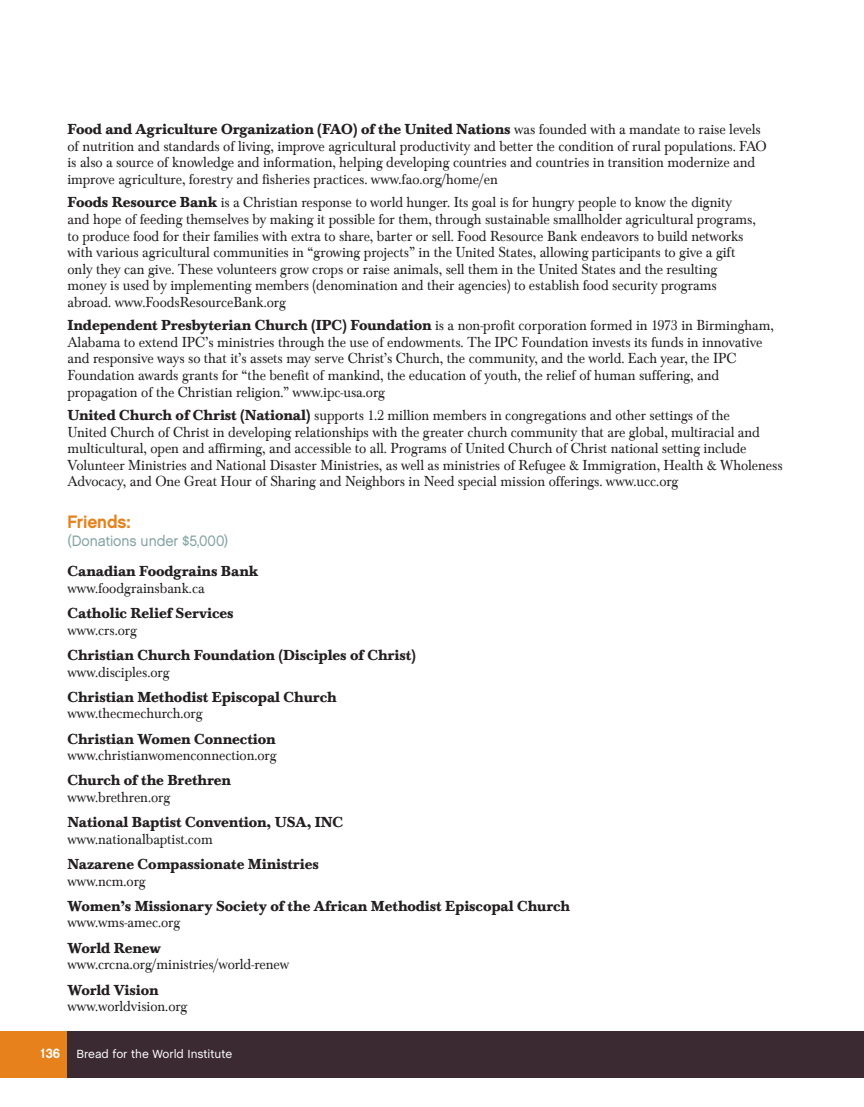
<style>
.page{position:relative;width:864px;height:1107px;background:#fff}
.page>*{position:absolute;margin:0;border:0;box-sizing:border-box;transform-origin:0 0}
.t1{font:18px "Chalet New York Nineteen Sixty";letter-spacing:-.005em;color:#e6811b;scale:.95 1}
.t2{font:15px/16.6px "Baskerville Com";letter-spacing:-.005em;color:#231f20;scale:.95 1}
.t3{font:700 15px "Baskerville Com";letter-spacing:-.005em;color:#231f20;scale:.95 1}
.t4{font:15px "Chalet London Nineteen Sixty";letter-spacing:-.005em;color:#83a2a2;scale:.94 1}
.t5{font:12px "Chalet";color:#fff}
.s1{font-weight:700}
.s2{font-family:"Chalet New York Nineteen Sixty";font-size:13.5px}
</style>
<div class="page">
<div style="left:0;top:1031px;width:864px;height:46px;background:#3b2a32"></div>
<div style="left:0;top:1031px;width:68px;height:46px;background:#e6811b"></div>
<p class="t2" style="left:68px;top:121px;width:738px"><span class="s1">Food and Agriculture Organization (FAO) of the United Nations</span> was founded with a mandate to raise levels of nutrition and standards of living, improve agricultural productivity and better the condition of rural populations. FAO is also a source of knowledge and information, helping developing countries and countries in transition modernize and improve agriculture, forestry and fisheries practices. www.fao.org/home/en</p>
<p class="t2" style="left:68px;top:194px;width:726px"><span class="s1">Foods Resource Bank</span> is a Christian response to world hunger. Its goal is for hungry people to know the dignity and hope of feeding themselves by making it possible for them, through sustainable smallholder agricultural programs, to produce food for their families with extra to share, barter or sell. Food Resource Bank endeavors to build networks with various agricultural communities in “growing projects” in the United States, allowing participants to give a gift only they can give. These volunteers grow crops or raise animals, sell them in the United States and the resulting money is used by implementing members (denomination and their agencies) to establish food security programs abroad. www.FoodsResourceBank.org</p>
<p class="t2" style="left:68px;top:317px;width:745px"><span class="s1">Independent Presbyterian Church (IPC) Foundation</span> is a non-profit corporation formed in 1973 in Birmingham, Alabama to extend IPC’s ministries through the use of endowments. The IPC Foundation invests its funds in innovative and responsive ways so that it’s assets may serve Christ’s Church, the community, and the world. Each year, the IPC Foundation awards grants for “the benefit of mankind, the education of youth, the relief of human suffering, and propagation of the Christian religion.” www.ipc-usa.org</p>
<p class="t2" style="left:68px;top:407px;width:754px"><span class="s1">United Church of Christ (National)</span> supports 1.2 million members in congregations and other settings of the<br>United Church of Christ in developing relationships with the greater church community that are global, multiracial and multicultural, open and affirming, and accessible to all. Programs of United Church of Christ national setting include Volunteer Ministries and National Disaster Ministries, as well as ministries of Refugee &amp; Immigration, Health &amp; Wholeness Advocacy, and One Great Hour of Sharing and Neighbors in Need special mission offerings. www.ucc.org</p>
<p class="t1" style="left:68px;top:511px;width:68px">Friends:</p>
<p class="t4" style="left:68px;top:532px;width:173px">(Donations under $5,000)</p>
<p class="t3" style="left:68px;top:562px;width:202px">Canadian Foodgrains Bank</p>
<p class="t2" style="left:68px;top:580px;width:146px">www.foodgrainsbank.ca</p>
<p class="t3" style="left:68px;top:604px;width:176px">Catholic Relief Services</p>
<p class="t2" style="left:68px;top:622px;width:75px">www.crs.org</p>
<p class="t3" style="left:68px;top:646px;width:368px">Christian Church Foundation (Disciples of Christ)</p>
<p class="t2" style="left:68px;top:664px;width:109px">www.disciples.org</p>
<p class="t3" style="left:68px;top:688px;width:285px">Christian Methodist Episcopal Church</p>
<p class="t2" style="left:68px;top:705px;width:144px">www.thecmechurch.org</p>
<p class="t3" style="left:68px;top:729px;width:221px">Christian Women Connection</p>
<p class="t2" style="left:68px;top:747px;width:222px">www.christianwomenconnection.org</p>
<p class="t3" style="left:68px;top:771px;width:174px">Church of the Brethren</p>
<p class="t2" style="left:68px;top:789px;width:110px">www.brethren.org</p>
<p class="t3" style="left:68px;top:813px;width:292px">National Baptist Convention, USA, INC</p>
<p class="t2" style="left:68px;top:831px;width:154px">www.nationalbaptist.com</p>
<p class="t3" style="left:68px;top:855px;width:266px">Nazarene Compassionate Ministries</p>
<p class="t2" style="left:68px;top:873px;width:84px">www.ncm.org</p>
<p class="t3" style="left:68px;top:897px;width:531px">Women’s Missionary Society of the African Methodist Episcopal Church</p>
<p class="t2" style="left:68px;top:915px;width:120px">www.wms-amec.org</p>
<p class="t3" style="left:68px;top:939px;width:100px">World Renew</p>
<p class="t2" style="left:68px;top:956px;width:235px">www.crcna.org/ministries/world-renew</p>
<p class="t3" style="left:68px;top:980px;width:98px">World Vision</p>
<p class="t2" style="left:68px;top:998px;width:128px">www.worldvision.org</p>
<p class="t5" style="left:40px;top:1047px;width:193px"><span class="s2">136</span> Bread for the World Institute</p>
</div>
